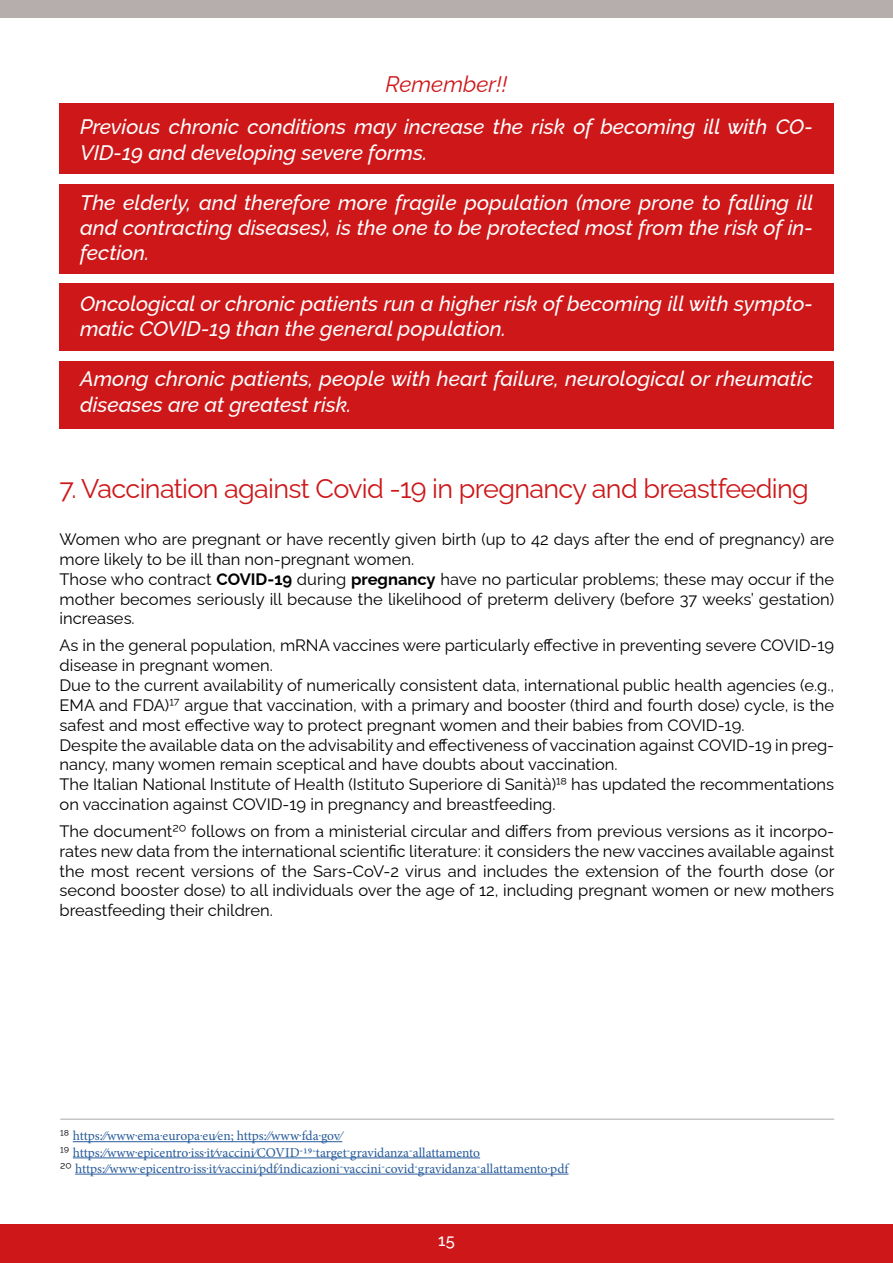
<style>
.page{position:relative;width:893px;height:1263px;background:#fff}
.page>*{position:absolute;margin:0;border:0;box-sizing:border-box;transform-origin:0 0}
.t1{font:27px "Raleway";letter-spacing:-.025em;color:#cd1719}
.t2{font:italic 100 22.5px "Raleway";color:#cd1719}
.t3{font:italic 100 21px/25.2px "Raleway";color:#fff}
.t4{font:16.5px/19.8px "Raleway";color:#000}
.t5{font:500 16.5px "Raleway";color:#fff}
.t6{font:13.5px/16.2px "Minion Pro";color:#275b9b}
.s1{font-weight:700}
.s2{font-family:"Raleway";color:#000}
</style>
<div class="page">
<div style="left:0;top:1225px;width:893px;height:38px;background:#cd1719"></div>
<div style="left:0;top:0;width:893px;height:18px;background:#b5aeac"></div>
<hr style="left:73px;top:1141px;width:269px;height:1px;background:#275b9b">
<hr style="left:73px;top:1157px;width:407px;height:1px;background:#275b9b">
<hr style="left:75px;top:1174px;width:493px;height:1px;background:#275b9b">
<hr style="left:60px;top:1119px;width:774px;height:1px;background:#aaa">
<div style="left:60px;top:103px;width:774px;height:71px;background:#cd1719"></div>
<div style="left:60px;top:184px;width:774px;height:90px;background:#cd1719"></div>
<div style="left:60px;top:283px;width:774px;height:68px;background:#cd1719"></div>
<div style="left:60px;top:361px;width:774px;height:68px;background:#cd1719"></div>
<h2 class="t2" style="left:386px;top:66px;width:123px">Remember!!</h2>
<p class="t3" style="left:80px;top:112px;width:734px">Previous chronic conditions may increase the risk of becoming ill with CO-<br>VID-19 and developing severe forms.</p>
<p class="t3" style="left:80px;top:188px;width:735px;text-align:justify">The elderly, and therefore more fragile population (more prone to falling ill and contracting diseases), is the one to be protected most from the risk of in&shy;fection.</p>
<p class="t3" style="left:80px;top:288px;width:734px">Oncological or chronic patients run a higher risk of becoming ill with sympto&shy;matic COVID-19 than the general population.</p>
<p class="t3" style="left:80px;top:364px;width:734px">Among chronic patients, people with heart failure, neurological or rheumatic diseases are at greatest risk.</p>
<h1 class="t1" style="left:60px;top:467px;width:751px">7. Vaccination against Covid -19 in pregnancy and breastfeeding</h1>
<p class="t4" style="left:60px;top:528px;width:776px">Women who are pregnant or have recently given birth (up to 42 days after the end of pregnancy) are more likely to be ill than non-pregnant women.<br>Those who contract <span class="s1">COVID-19</span> during <span class="s1">pregnancy</span> have no particular problems; these may occur if the mother becomes seriously ill because the likelihood of preterm delivery (before 37 weeks’ gestation) increases.</p>
<p class="t4" style="left:60px;top:634px;width:776px">As in the general population, mRNA vaccines were particularly effective in preventing severe COVID-19 disease in pregnant women.<br>Due to the current availability of numerically consistent data, international public health agencies (e.g., EMA and FDA)17 argue that vaccination, with a primary and booster (third and fourth dose) cycle, is the safest and most effective way to protect pregnant women and their babies from COVID-19.<br>Despite the available data on the advisability and effectiveness of vaccination against COVID-19 in preg&shy;nancy, many women remain sceptical and have doubts about vaccination.<br>The Italian National Institute of Health (Istituto Superiore di Sanità)18 has updated the recommentations on vaccination against COVID-19 in pregnancy and breastfeeding.</p>
<p class="t4" style="left:60px;top:819px;width:776px;text-align:justify">The document20 follows on from a ministerial circular and differs from previous versions as it incorpo&shy;rates new data from the international scientific literature: it considers the new vaccines available against the most recent versions of the Sars-CoV-2 virus and includes the extension of the fourth dose (or second booster dose) to all individuals over the age of 12, including pregnant women or new mothers breastfeeding their children.</p>
<p class="t6" style="left:60px;top:1128px;width:510px"><span class="s2">18</span> https://www.ema.europa.eu/en; https://www.fda.gov/<br><span class="s2">19</span> https://www.epicentro.iss.it/vaccini/COVID-19-target-gravidanza-allattamento<br><span class="s2">20</span> https://www.epicentro.iss.it/vaccini/pdf/indicazioni-vaccini-covid-gravidanza-allattamento.pdf</p>
<p class="t5" style="left:438px;top:1227px;width:18px">15</p>
</div>
